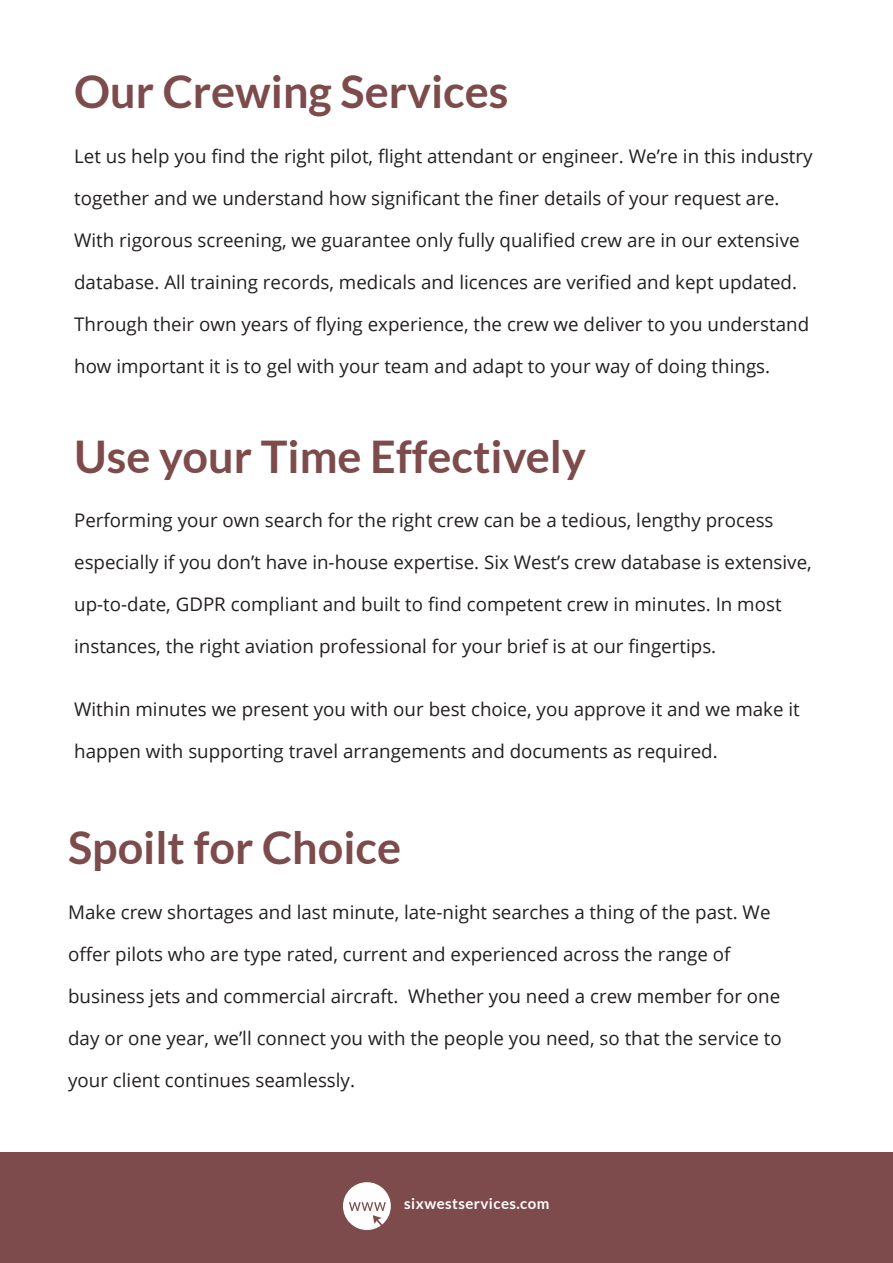
<style>
.page{position:relative;width:893px;height:1263px;background:#fff}
.page>*{position:absolute;margin:0;border:0;box-sizing:border-box;transform-origin:0 0}
.t1{font:700 45px "Lato";color:#7d4b4b}
.t2{font:18.75px "Open Sans";color:#231f20}
.t3{font:700 15px "Lato";letter-spacing:.03em;color:#fff}
</style>
<div class="page">
<div style="left:0;top:1152px;width:893px;height:111px;background:#7d4b4b"></div>
<svg style="left:343px;top:1182px;width:48px;height:48px"></svg>
<h1 class="t1" style="left:74px;top:66px;width:436px">Our Crewing Services</h1>
<p class="t2" style="left:74px;top:143px;width:740px">Let us help you find the right pilot, flight attendant or engineer. We’re in this industry</p>
<p class="t2" style="left:74px;top:185px;width:707px">together and we understand how significant the finer details of your request are.</p>
<p class="t2" style="left:74px;top:227px;width:727px">With rigorous screening, we guarantee only fully qualified crew are in our extensive</p>
<p class="t2" style="left:74px;top:269px;width:724px">database. All training records, medicals and licences are verified and kept updated.</p>
<p class="t2" style="left:74px;top:311px;width:736px">Through their own years of flying experience, the crew we deliver to you understand</p>
<p class="t2" style="left:74px;top:353px;width:698px">how important it is to gel with your team and adapt to your way of doing things.</p>
<h1 class="t1" style="left:74px;top:430px;width:513px">Use your Time Effectively</h1>
<p class="t2" style="left:74px;top:508px;width:701px">Performing your own search for the right crew can be a tedious, lengthy process</p>
<p class="t2" style="left:74px;top:550px;width:739px">especially if you don’t have in-house expertise. Six West’s crew database is extensive,</p>
<p class="t2" style="left:74px;top:592px;width:709px">up-to-date, GDPR compliant and built to find competent crew in minutes. In most</p>
<p class="t2" style="left:74px;top:634px;width:644px">instances, the right aviation professional for your brief is at our fingertips.</p>
<p class="t2" style="left:74px;top:697px;width:727px">Within minutes we present you with our best choice, you approve it and we make it</p>
<p class="t2" style="left:74px;top:739px;width:645px">happen with supporting travel arrangements and documents as required.</p>
<h1 class="t1" style="left:68px;top:822px;width:334px">Spoilt for Choice</h1>
<p class="t2" style="left:68px;top:899px;width:704px">Make crew shortages and last minute, late-night searches a thing of the past. We</p>
<p class="t2" style="left:68px;top:941px;width:664px">offer pilots who are type rated, current and experienced across the range of</p>
<p class="t2" style="left:68px;top:983px;width:714px">business jets and commercial aircraft. Whether you need a crew member for one</p>
<p class="t2" style="left:68px;top:1025px;width:715px">day or one year, we’ll connect you with the people you need, so that the service to</p>
<p class="t2" style="left:68px;top:1067px;width:288px">your client continues seamlessly.</p>
<p class="t3" style="left:404px;top:1195px;width:147px">sixwestservices.com</p>
</div>
